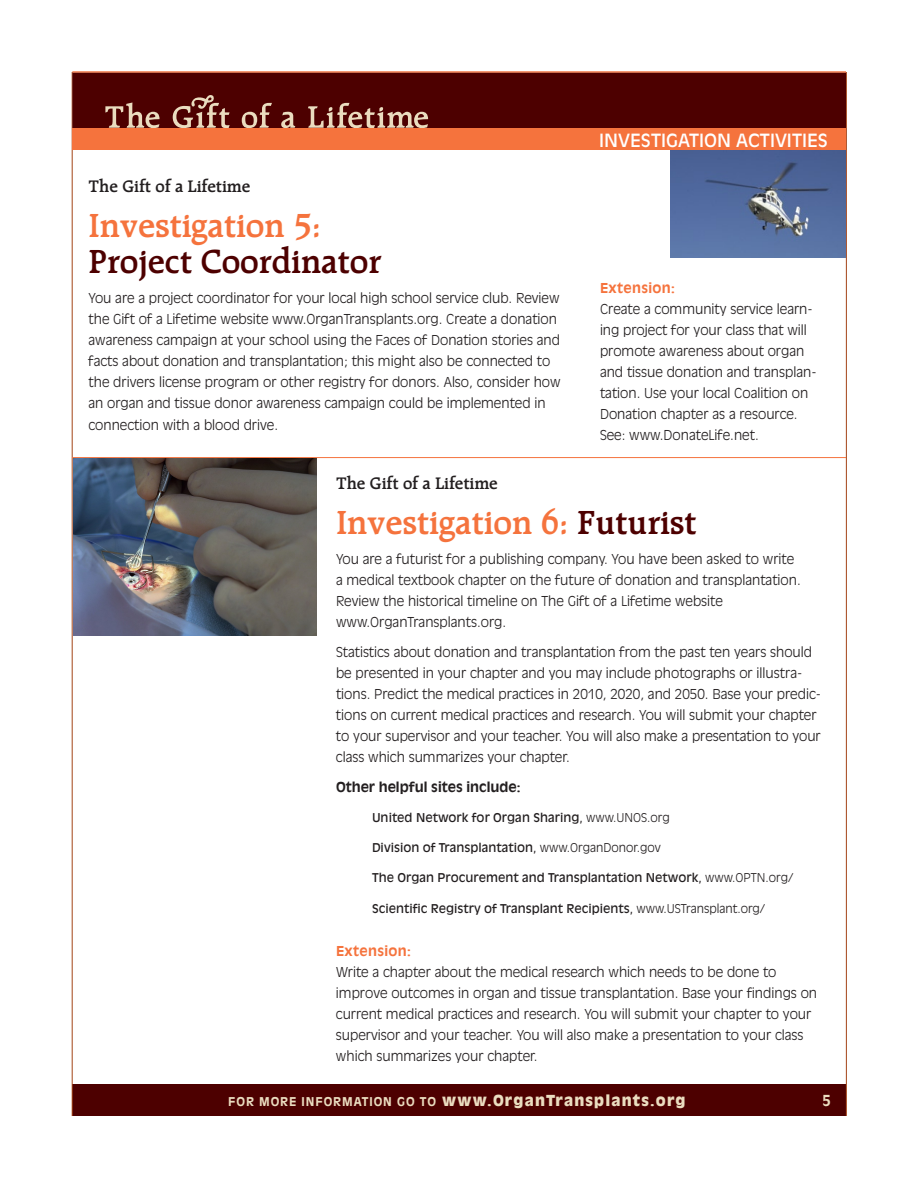
<style>
.page{position:relative;width:918px;height:1188px;background:#fff}
.page>*{position:absolute;margin:0;border:0;box-sizing:border-box;transform-origin:0 0}
.t1{font:600 36px "Raleigh";letter-spacing:-.01em;color:#f5733d}
.t2{font:600 36px "Raleigh";letter-spacing:-.01em;color:#4d0000}
.t3{font:600 18px "Raleigh";letter-spacing:-.01em;color:#231f20}
.t4{font:18px "Antique Olive";color:#fff}
.t5{font:900 15px "Antique Olive";letter-spacing:.075em;color:#ebddc0}
.t6{font:700 15px "Antique Olive";color:#ebddc0}
.t7{font:300 13.5px/21px "Antique Olive";color:#231f20}
.t8{font:700 13.5px "Antique Olive";color:#231f20}
.t9{font:700 13.5px "Antique Olive";letter-spacing:.025em;color:#f5733d}
.t10{font:12px "Antique Olive";color:#231f20}
.s1{color:#4d0000}
.s2{font-weight:300}
.s3{font-weight:700;font-size:12px}
</style>
<div class="page">
<div style="left:72px;top:1084px;width:774px;height:32px;background:#4d0000"></div>
<hr style="left:72px;top:72px;width:1px;height:1044px;background:#a34316">
<hr style="left:846px;top:72px;width:1px;height:1044px;background:#a34316">
<div style="left:73px;top:72px;width:773px;height:57px;background:#4d0000"></div>
<svg style="left:105px;top:103px;width:55px;height:25px"></svg>
<svg style="left:242px;top:103px;width:30px;height:25px"></svg>
<svg style="left:281px;top:112px;width:14px;height:16px"></svg>
<svg style="left:308px;top:103px;width:120px;height:25px"></svg>
<svg style="left:173px;top:95px;width:57px;height:33px"></svg>
<svg style="left:73px;top:71px;width:773px;height:2px;background:#e18360"></svg>
<hr style="left:72px;top:457px;width:774px;height:1px;background:#f5733d">
<img style="left:74px;top:458px;width:242px;height:177px">
<div style="left:72px;top:129px;width:774px;height:21px;background:#f5733d"></div>
<img style="left:670px;top:150px;width:176px;height:107px">
<h2 class="t3" style="left:88px;top:177px;width:163px">The Gift of a Lifetime</h2>
<h1 class="t1" style="left:88px;top:206px;width:234px">Investigation 5:</h1>
<h1 class="t2" style="left:89px;top:242px;width:294px">Project Coordinator</h1>
<p class="t7" style="left:88px;top:288px;width:474px">You are a project coordinator for your local high school service club. Review the Gift of a Lifetime website www.OrganTransplants.org. Create a donation awareness campaign at your school using the Faces of Donation stories and facts about donation and transplantation; this might also be connected to the drivers license program or other registry for donors. Also, consider how an organ and tissue donor awareness campaign could be implemented in connection with a blood drive.</p>
<h2 class="t4" style="left:599px;top:129px;width:230px">INVESTIGATION ACTIVITIES</h2>
<p class="t9" style="left:600px;top:280px;width:77px">Extension:</p>
<p class="t7" style="left:600px;top:298px;width:218px">Create a community service learn&shy;ing project for your class that will promote awareness about organ and tissue donation and transplan&shy;tation. Use your local Coalition on<br>Donation chapter as a resource.<br>See: www.DonateLife.net.</p>
<h2 class="t3" style="left:336px;top:474px;width:163px">The Gift of a Lifetime</h2>
<h1 class="t1" style="left:336px;top:503px;width:362px">Investigation 6: <span class="s1">Futurist</span></h1>
<p class="t7" style="left:336px;top:549px;width:466px">You are a futurist for a publishing company. You have been asked to write a medical textbook chapter on the future of donation and transplantation.<br>Review the historical timeline on The Gift of a Lifetime website www.OrganTransplants.org.</p>
<p class="t7" style="left:336px;top:642px;width:487px">Statistics about donation and transplantation from the past ten years should be presented in your chapter and you may include photographs or illustra&shy;tions. Predict the medical practices in 2010, 2020, and 2050. Base your predic&shy;tions on current medical practices and research. You will submit your chapter to your supervisor and your teacher. You will also make a presentation to your class which summarizes your chapter.</p>
<p class="t8" style="left:336px;top:779px;width:186px">Other helpful sites include:</p>
<p class="t10" style="left:372px;top:811px;width:299px">United Network for Organ Sharing, <span class="s2">www.UNOS.org</span></p>
<p class="t10" style="left:372px;top:841px;width:290px">Division of Transplantation, <span class="s2">www.OrganDonor.gov</span></p>
<p class="t10" style="left:372px;top:871px;width:423px">The Organ Procurement and Transplantation Network, <span class="s2">www.OPTN.org/</span></p>
<p class="t10" style="left:372px;top:901px;width:395px">Scientific Registry of Transplant Recipients, <span class="s2">www.USTransplant.org/</span></p>
<p class="t9" style="left:336px;top:942px;width:77px">Extension:</p>
<p class="t7" style="left:336px;top:961px;width:483px">Write a chapter about the medical research which needs to be done to improve outcomes in organ and tissue transplantation. Base your findings on current medical practices and research. You will submit your chapter to your supervisor and your teacher. You will also make a presentation to your class which summarizes your chapter.</p>
<p class="t5" style="left:228px;top:1092px;width:459px"><span class="s3">FOR MORE INFORMATION GO TO</span> www.OrganTransplants.org</p>
<p class="t6" style="left:823px;top:1091px;width:10px">5</p>
</div>
